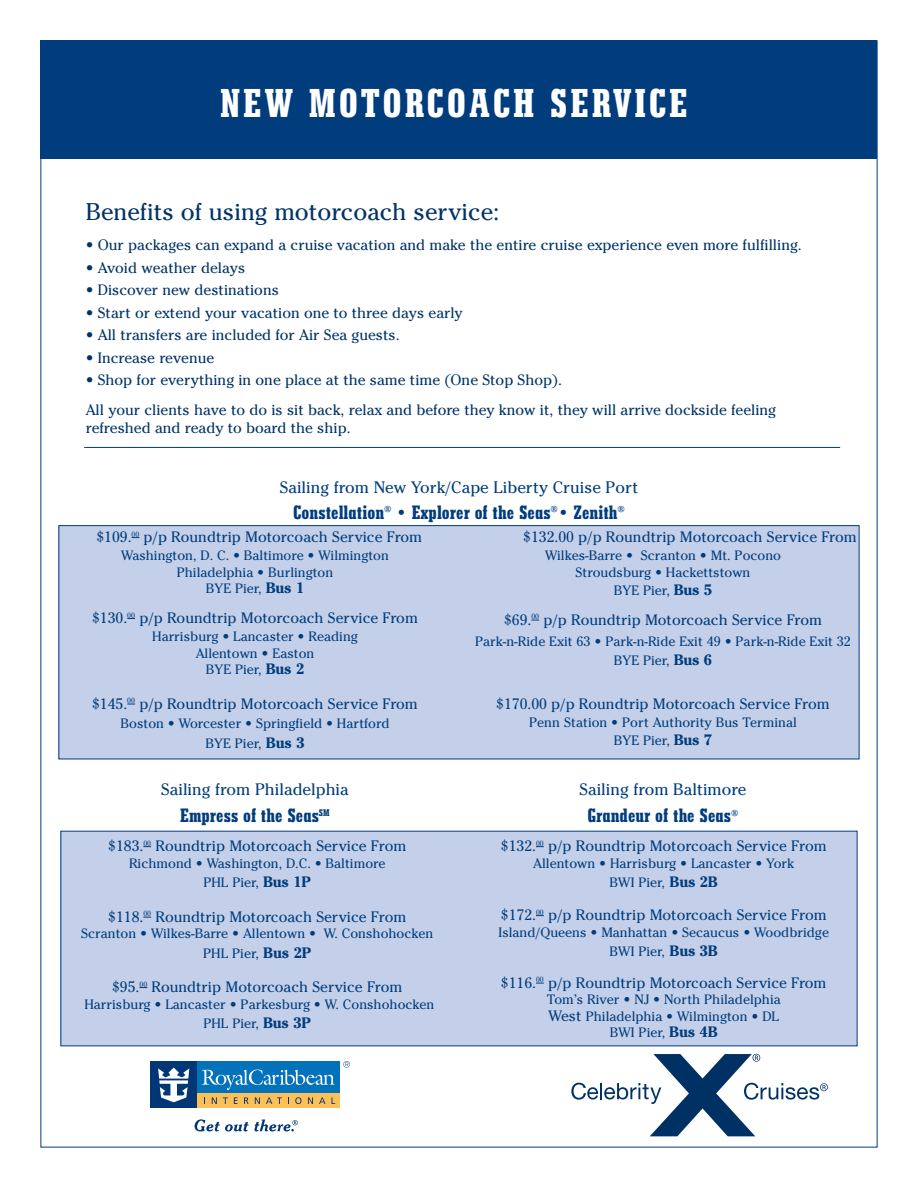
<style>
.page{position:relative;width:918px;height:1188px;background:#fff}
.page>*{position:absolute;margin:0;border:0;box-sizing:border-box;transform-origin:0 0}
.t1{font:800 condensed 37.5px "Stymie BT";letter-spacing:.07em;color:#fff}
.t2{font:24px "Cheltenham";color:#003367}
.t3{font:800 condensed 18px "Stymie BT";color:#013d7d}
.t4{font:16.5px "Cheltenham";color:#013d7d}
.t5{font:15px "Cheltenham";color:#013d7d}
.t6{font:15px/30px "Cheltenham";color:#003367}
.t7{font:13.5px/16.5px "Cheltenham";color:#013d7d;text-align:center}
.s1{font-weight:700;font-size:15px}
.s2{font-size:15px}
</style>
<div class="page">
<div style="left:59px;top:526px;width:800px;height:233px;background:#c4d0e9"></div>
<div style="left:58px;top:525px;width:802px;height:234px;border:1px solid #013d7d"></div>
<div style="left:40px;top:40px;width:838px;height:119px;background:#013d7d"></div>
<div style="left:150px;top:1061px;width:190px;height:47px;background:#0372bb"></div>
<div style="left:150px;top:1061px;width:47px;height:47px;background:#013775"></div>
<div style="left:197px;top:1093px;width:143px;height:15px;background:#fdc056"></div>
<svg style="left:212px;top:1097px;width:5px;height:7px"></svg>
<svg style="left:223px;top:1097px;width:5px;height:7px"></svg>
<svg style="left:234px;top:1097px;width:3px;height:7px"></svg>
<svg style="left:244px;top:1097px;width:5px;height:7px"></svg>
<svg style="left:255px;top:1097px;width:5px;height:7px"></svg>
<svg style="left:266px;top:1097px;width:16px;height:7px"></svg>
<svg style="left:295px;top:1097px;width:7px;height:7px"></svg>
<svg style="left:308px;top:1097px;width:5px;height:7px"></svg>
<svg style="left:319px;top:1097px;width:7px;height:7px"></svg>
<svg style="left:158px;top:1068px;width:31px;height:34px"></svg>
<svg style="left:202px;top:1070px;width:133px;height:20px"></svg>
<svg style="left:343px;top:1061px;width:7px;height:7px"></svg>
<svg style="left:195px;top:1119px;width:103px;height:12px"></svg>
<div style="left:61px;top:831px;width:796px;height:215px;background:#c4d0e9"></div>
<hr style="left:84px;top:447px;width:756px;height:1px;background:#013d7d">
<svg style="left:571px;top:1054px;width:257px;height:82px"></svg>
<h1 class="t1" style="left:220px;top:89px;width:469px">NEW MOTORCOACH SERVICE</h1>
<h2 class="t2" style="left:86px;top:198px;width:415px">Benefits of using motorcoach service:</h2>
<p class="t6" style="left:86px;top:230px;width:718px">• Our packages can expand a cruise vacation and make the entire cruise experience even more fulfilling.</p>
<p class="t6" style="left:86px;top:253px;width:161px">• Avoid weather delays</p>
<p class="t6" style="left:86px;top:275px;width:195px">• Discover new destinations</p>
<p class="t6" style="left:86px;top:298px;width:378px">• Start or extend your vacation one to three days early</p>
<p class="t6" style="left:86px;top:320px;width:315px">• All transfers are included for Air Sea guests.</p>
<p class="t6" style="left:86px;top:343px;width:130px">• Increase revenue</p>
<p class="t6" style="left:86px;top:365px;width:692px">• Shop for everything in one place at the same time (One Stop Shop).<br>All your clients have to do is sit back, relax and before they know it, they will arrive dockside feeling</p>
<p class="t6" style="left:86px;top:413px;width:266px">refreshed and ready to board the ship.</p>
<p class="t4" style="left:280px;top:477px;width:360px">Sailing from New York/Cape Liberty Cruise Port</p>
<h3 class="t3" style="left:293px;top:505px;width:333px">Constellation<sup>®</sup> • Explorer of the Seas<sup>®</sup>• Zenith<sup>®</sup></h3>
<p class="t5" style="left:96px;top:528px;width:327px">$109.<sup>00</sup> p/p Roundtrip Motorcoach Service From</p>
<p class="t7" style="left:121px;top:547px;width:269px">Washington, D. C. • Baltimore • Wilmington<br>Philadelphia • Burlington<br>BYE Pier, <span class="s1">Bus 1</span></p>
<p class="t5" style="left:92px;top:609px;width:327px">$130.<sup>00</sup> p/p Roundtrip Motorcoach Service From</p>
<p class="t7" style="left:152px;top:628px;width:207px">Harrisburg • Lancaster • Reading<br>Allentown • Easton<br>BYE Pier, <span class="s1">Bus 2</span></p>
<p class="t5" style="left:92px;top:695px;width:327px">$145.<sup>00</sup> p/p Roundtrip Motorcoach Service From</p>
<p class="t7" style="left:121px;top:714px;width:270px;line-height:19.5px">Boston • Worcester • Springfield • Hartford<br>BYE Pier, <span class="s1">Bus 3</span></p>
<p class="t4" style="left:161px;top:780px;width:189px">Sailing from Philadelphia</p>
<h3 class="t3" style="left:180px;top:809px;width:151px">Empress of the Seas<sup>SM</sup></h3>
<p class="t5" style="left:108px;top:837px;width:300px">$183.<sup>00</sup> Roundtrip Motorcoach Service From</p>
<p class="t7" style="left:129px;top:853px;width:258px;line-height:19.5px">Richmond • Washington, D.C. • Baltimore<br>PHL Pier, <span class="s1">Bus 1P</span></p>
<p class="t5" style="left:108px;top:908px;width:300px">$118.<sup>00</sup> Roundtrip Motorcoach Service From</p>
<p class="t7" style="left:81px;top:924px;width:354px;line-height:19.5px">Scranton • Wilkes-Barre • Allentown • W. Conshohocken<br>PHL Pier, <span class="s1">Bus 2P</span></p>
<p class="t5" style="left:112px;top:978px;width:292px">$95.<sup>00</sup> Roundtrip Motorcoach Service From</p>
<p class="t7" style="left:84px;top:994px;width:351px;line-height:19.5px">Harrisburg • Lancaster • Parkesburg • W. Conshohocken<br>PHL Pier, <span class="s1">Bus 3P</span></p>
<p class="t5" style="left:523px;top:528px;width:335px">$132.00 p/p Roundtrip Motorcoach Service From</p>
<p class="t7" style="left:545px;top:547px;width:238px">Wilkes-Barre • Scranton • Mt. Pocono<br>Stroudsburg • Hackettstown</p>
<p class="t7" style="left:614px;top:582px;width:100px">BYE Pier, <span class="s1">Bus 5</span></p>
<p class="t5" style="left:504px;top:611px;width:319px">$69.<sup>00</sup> p/p Roundtrip Motorcoach Service From</p>
<p class="t7" style="left:475px;top:631px;width:377px;line-height:19.5px">Park-n-Ride Exit 63 • Park-n-Ride Exit 49 • Park-n-Ride Exit 32<br>BYE Pier, <span class="s1">Bus 6</span></p>
<p class="t5" style="left:496px;top:695px;width:335px">$170.00 p/p Roundtrip Motorcoach Service From</p>
<p class="t7" style="left:529px;top:713px;width:269px;line-height:18px">Penn Station • Port Authority Bus Terminal<br>BYE Pier, <span class="s1">Bus 7</span></p>
<p class="t4" style="left:580px;top:780px;width:168px">Sailing from Baltimore</p>
<h3 class="t3" style="left:587px;top:809px;width:153px">Grandeur of the Seas<sup>®</sup></h3>
<p class="t5" style="left:501px;top:837px;width:327px">$132.<sup>00</sup> p/p Roundtrip Motorcoach Service From</p>
<p class="t7" style="left:533px;top:853px;width:263px;line-height:19.5px">Allentown • Harrisburg • Lancaster • York<br>BWI Pier, <span class="s1">Bus 2B</span></p>
<p class="t5" style="left:501px;top:906px;width:327px">$172.<sup>00</sup> p/p Roundtrip Motorcoach Service From</p>
<p class="t7" style="left:499px;top:922px;width:332px;line-height:19.5px">Island/Queens • Manhattan • Secaucus • Woodbridge<br>BWI Pier, <span class="s1">Bus 3B</span></p>
<p class="t5" style="left:501px;top:974px;width:327px">$116.<sup>00</sup> p/p Roundtrip Motorcoach Service From</p>
<p class="t7" style="left:547px;top:991px;width:236px">Tom’s River • NJ • North Philadelphia<br><span class="s2">West</span> Philadelphia • Wilmington • DL<br>BWI Pier, <span class="s1">Bus 4B</span></p>
</div>
